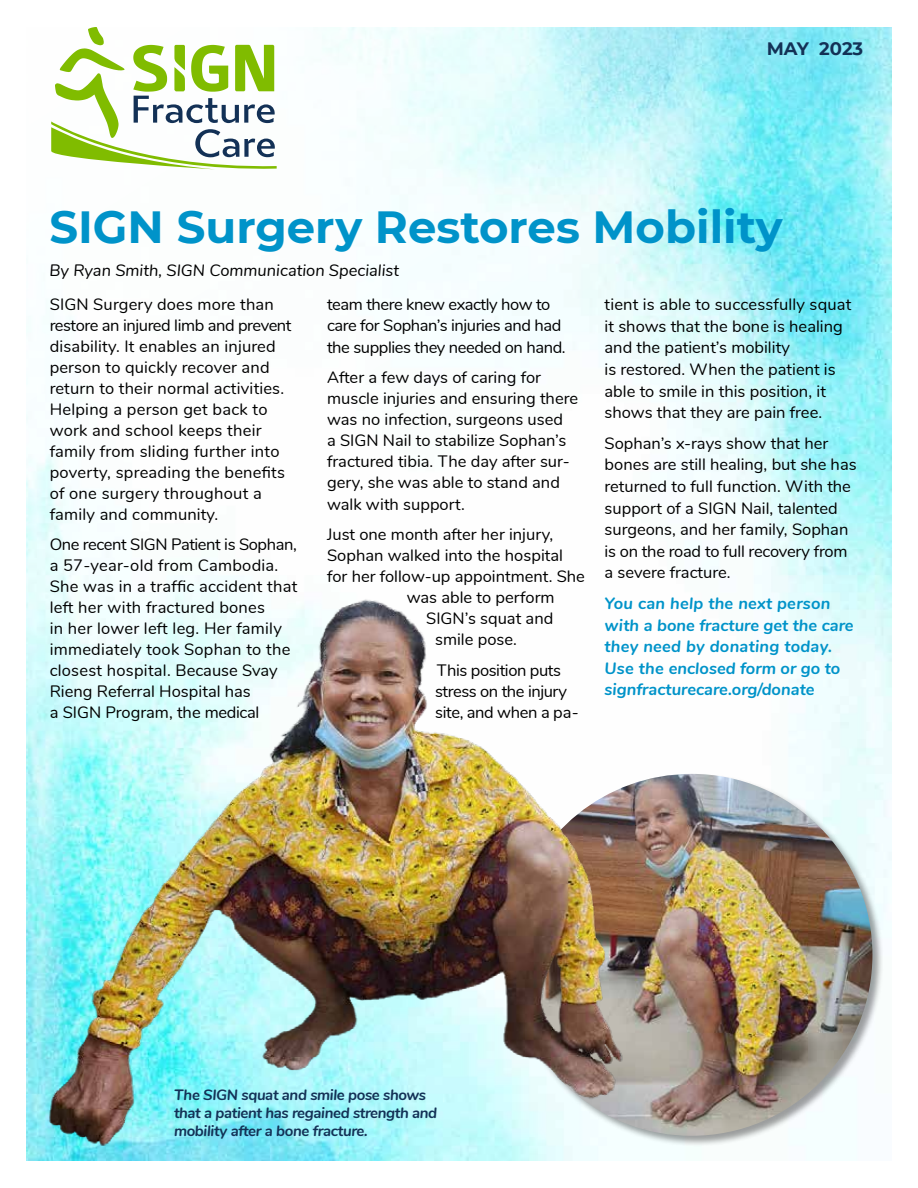
<style>
.page{position:relative;width:918px;height:1188px;background:#fff}
.page>*{position:absolute;margin:0;border:0;box-sizing:border-box;transform-origin:0 0}
.t1{font:700 45px "Montserrat";color:#0093c9}
.t2{font:700 18px "Montserrat";color:#133156}
.t3{font:16.5px/21px "Nunito";color:#000}
.t4{font:16.5px/21.1px "Nunito";letter-spacing:-.025em;color:#000}
.t5{font:italic 700 16.5px/21.6px "Nunito";color:#0093c9}
.t6{font:italic 16.5px "Nunito";color:#000}
.t7{font:italic 700 15px/18px "Nunito";letter-spacing:-.025em;color:#133156}
</style>
<div class="page">
<img style="left:27px;top:27px;width:865px;height:1134px">
<div style="left:514px;top:773px;width:370px;height:374px;background:#000;opacity:.38"></div>
<img style="left:644px;top:774px;width:228px;height:362px">
<svg style="left:51px;top:27px;width:226px;height:145px"></svg>
<img style="left:34px;top:591px;width:610px;height:570px">
<p class="t2" style="left:767px;top:35px;width:98px">MAY 2023</p>
<h1 class="t1" style="left:50px;top:195px;width:735px">SIGN Surgery Restores Mobility</h1>
<p class="t6" style="left:50px;top:258px;width:351px">By Ryan Smith, SIGN Communication Specialist</p>
<p class="t3" style="left:50px;top:293px;width:243px">SIGN Surgery does more than restore an injured limb and prevent disability. It enables an injured person to quickly recover and return to their normal activities.<br>Helping a person get back to work and school keeps their family from sliding further into poverty, spreading the benefits of one surgery throughout a family and community.</p>
<p class="t3" style="left:50px;top:533px;width:249px">One recent SIGN Patient is Sophan, a 57-year-old from Cambodia.<br>She was in a traffic accident that left her with fractured bones<br>in her lower left leg. Her family immediately took Sophan to the closest hospital. Because Svay<br>Rieng Referral Hospital has<br>a SIGN Program, the medical</p>
<p class="t4" style="left:327px;top:293px;width:240px">team there knew exactly how to care for Sophan’s injuries and had the supplies they needed on hand.</p>
<p class="t3" style="left:327px;top:365px;width:252px">After a few days of caring for muscle injuries and ensuring there was no infection, surgeons used<br>a SIGN Nail to stabilize Sophan’s fractured tibia. The day after sur&shy;gery, she was able to stand and walk with support.</p>
<p class="t3" style="left:327px;top:523px;width:228px">Just one month after her injury,</p>
<p class="t3" style="left:327px;top:544px;width:238px">Sophan walked into the hospital</p>
<p class="t3" style="left:327px;top:565px;width:259px">for her follow-up appointment. She</p>
<p class="t3" style="left:407px;top:586px;width:149px">was able to perform</p>
<p class="t3" style="left:426px;top:607px;width:129px">SIGN’s squat and</p>
<p class="t3" style="left:435px;top:628px;width:83px">smile pose.</p>
<p class="t4" style="left:435px;top:658px;width:145px">This position puts stress on the injury site, and when a pa-</p>
<p class="t3" style="left:605px;top:293px;width:248px;line-height:21.6px">tient is able to successfully squat it shows that the bone is healing and the patient’s mobility<br>is restored. When the patient is able to smile in this position, it shows that they are pain free.</p>
<p class="t3" style="left:605px;top:431px;width:254px;line-height:21.6px">Sophan’s x-rays show that her bones are still healing, but she has returned to full function. With the support of a SIGN Nail, talented surgeons, and her family, Sophan is on the road to full recovery from a severe fracture.</p>
<p class="t5" style="left:605px;top:592px;width:251px">You can help the next person with a bone fracture get the care they need by donating today.<br>Use the enclosed form or go to signfracturecare.org/donate</p>
<p class="t7" style="left:174px;top:1085px;width:265px">The SIGN squat and smile pose shows that a patient has regained strength and mobility after a bone fracture.</p>
</div>
